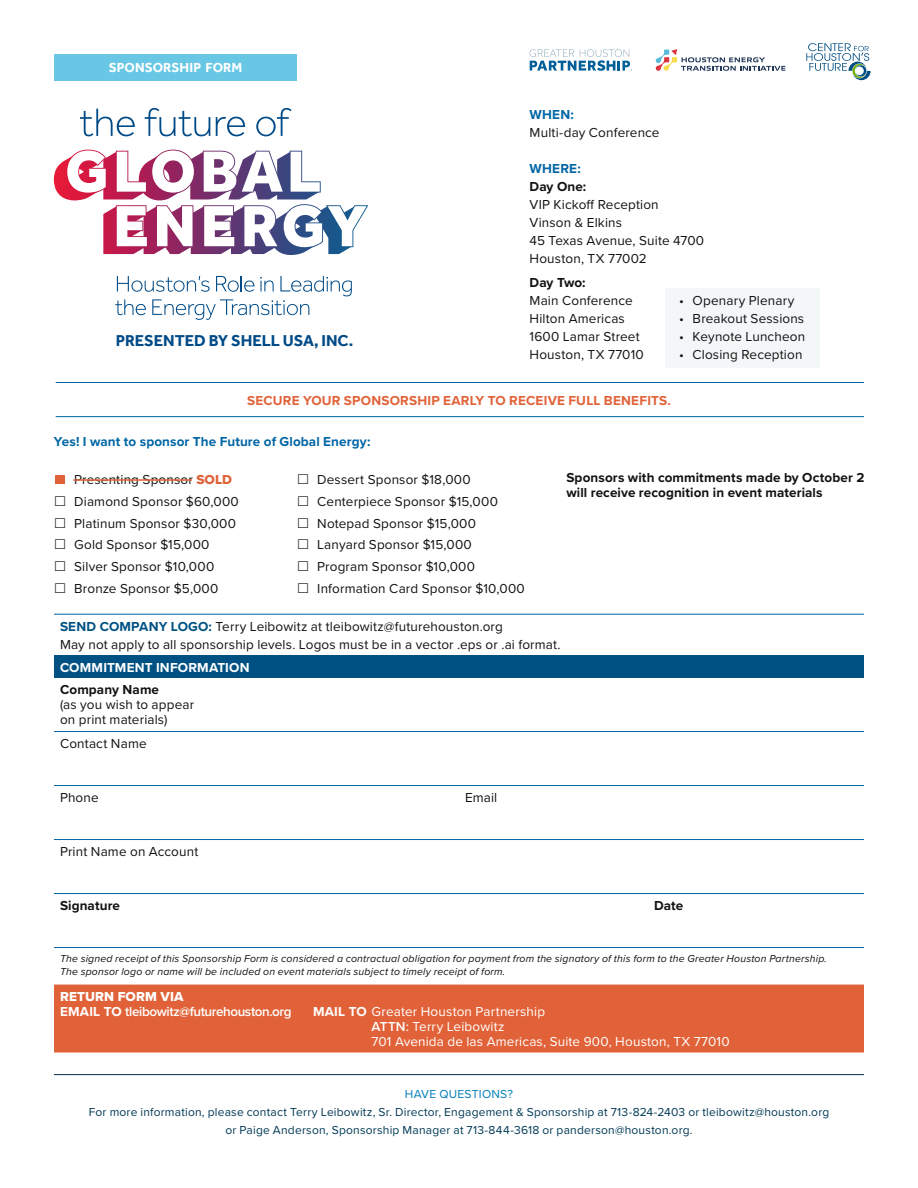
<style>
.page{position:relative;width:918px;height:1188px;background:#fff}
.page>*{position:absolute;margin:0;border:0;box-sizing:border-box;transform-origin:0 0}
.t1{font:700 16.2px "Effra";color:#004b87}
.t2{font:13.5px/21.8px "Proxima Nova";letter-spacing:.01em;color:#121212}
.t3{font:700 13.5px/15px "Proxima Nova";letter-spacing:.01em;color:#121212}
.t4{font:13.5px/15px "Proxima Nova";letter-spacing:.01em;color:#fff}
.t5{font:700 13.5px "Proxima Nova";letter-spacing:.01em;color:#0066a5}
.t6{font:700 13.5px "Proxima Nova";letter-spacing:.015em;color:#e16238}
.t7{font:600 13.5px "Proxima Nova";letter-spacing:-.03em;color:#fff}
.t8{font:700 13.5px "Proxima Nova";letter-spacing:.015em;color:#fff}
.t9{font:700 13.5px "Effra";letter-spacing:.005em;color:#fff}
.t10{font:13.5px "Proxima Nova Extrabld";letter-spacing:.01em;color:#fff}
.t11{font:12px/18px "Proxima Nova";letter-spacing:.015em;color:#003a56;text-align:center}
.t12{font:12px "Proxima Nova";letter-spacing:.02em;color:#007dba}
.t13{font:italic 10.5px/13.5px "Proxima Nova";letter-spacing:.015em;color:#121212}
.s1{font-family:"Proxima Nova Extrabld";color:#e16238}
.s2{font-weight:700;color:#005183}
.s3{font-weight:700}
.s4{font-weight:600}
.s5{font-weight:500}
</style>
<div class="page">
<div style="left:54px;top:54px;width:243px;height:27px;background:#67c7e4"></div>
<svg style="left:530px;top:49px;width:102px;height:22px"></svg>
<svg style="left:656px;top:49px;width:130px;height:22px"></svg>
<svg style="left:806px;top:43px;width:65px;height:37px"></svg>
<hr style="left:54px;top:1074px;width:810px;height:1px;background:#002e4a">
<div style="left:666px;top:288px;width:154px;height:79px;background:#f3f7f8"></div>
<div style="left:54px;top:655px;width:810px;height:23px;background:#005183"></div>
<div style="left:54px;top:985px;width:810px;height:68px;background:#e16238"></div>
<hr style="left:54px;top:614px;width:253px;height:1px;background:#0066a5">
<hr style="left:307px;top:614px;width:152px;height:1px;background:#0066a5">
<hr style="left:459px;top:614px;width:189px;height:1px;background:#0066a5">
<hr style="left:648px;top:614px;width:216px;height:1px;background:#0066a5">
<hr style="left:54px;top:731px;width:253px;height:1px;background:#0066a5">
<hr style="left:307px;top:731px;width:152px;height:1px;background:#0066a5">
<hr style="left:459px;top:731px;width:189px;height:1px;background:#0066a5">
<hr style="left:648px;top:731px;width:216px;height:1px;background:#0066a5">
<hr style="left:54px;top:785px;width:253px;height:1px;background:#0066a5">
<hr style="left:307px;top:785px;width:152px;height:1px;background:#0066a5">
<hr style="left:459px;top:785px;width:189px;height:1px;background:#0066a5">
<hr style="left:648px;top:785px;width:216px;height:1px;background:#0066a5">
<hr style="left:54px;top:839px;width:253px;height:1px;background:#0066a5">
<hr style="left:307px;top:839px;width:152px;height:1px;background:#0066a5">
<hr style="left:459px;top:839px;width:189px;height:1px;background:#0066a5">
<hr style="left:648px;top:839px;width:216px;height:1px;background:#0066a5">
<hr style="left:54px;top:893px;width:253px;height:1px;background:#0066a5">
<hr style="left:307px;top:893px;width:152px;height:1px;background:#0066a5">
<hr style="left:459px;top:893px;width:189px;height:1px;background:#0066a5">
<hr style="left:648px;top:893px;width:216px;height:1px;background:#0066a5">
<hr style="left:54px;top:947px;width:253px;height:1px;background:#0066a5">
<hr style="left:307px;top:947px;width:152px;height:1px;background:#0066a5">
<hr style="left:459px;top:947px;width:189px;height:1px;background:#0066a5">
<hr style="left:648px;top:947px;width:216px;height:1px;background:#0066a5">
<hr style="left:56px;top:382px;width:808px;height:1px;background:#0066a5">
<hr style="left:56px;top:416px;width:808px;height:1px;background:#0066a5">
<svg style="left:80px;top:109px;width:55px;height:27px"></svg>
<svg style="left:145px;top:108px;width:65px;height:28px"></svg>
<svg style="left:216px;top:117px;width:29px;height:19px"></svg>
<svg style="left:256px;top:108px;width:36px;height:28px"></svg>
<svg style="left:115px;top:276px;width:237px;height:44px"></svg>
<svg style="left:54px;top:150px;width:313px;height:105px"></svg>
<hr style="left:73px;top:479px;width:119px;height:2px;background:#e16238">
<div style="left:56px;top:475px;width:9px;height:9px;background:#e16238"></div>
<p class="t9" style="left:109px;top:59px;width:135px">SPONSORSHIP FORM</p>
<p class="t1" style="left:116px;top:331px;width:239px">PRESENTED BY SHELL USA, INC.</p>
<p class="t5" style="left:530px;top:104px;width:46px">WHEN:</p>
<p class="t2" style="left:530px;top:121px;width:131px">Multi-day Conference</p>
<p class="t5" style="left:530px;top:158px;width:53px">WHERE:</p>
<p class="t3" style="left:530px;top:178px;width:58px">Day One:</p>
<p class="t2" style="left:530px;top:195px;width:176px;line-height:18px">VIP Kickoff Reception<br>Vinson &amp; Elkins<br>45 Texas Avenue, Suite 4700<br>Houston, TX 77002</p>
<p class="t3" style="left:530px;top:275px;width:57px">Day Two:</p>
<p class="t2" style="left:530px;top:291px;width:116px;line-height:18px">Main Conference<br>Hilton Americas<br>1600 Lamar Street<br>Houston, TX 77010</p>
<p class="t2" style="left:679px;top:289px;width:117px">• Openary Plenary</p>
<p class="t2" style="left:679px;top:307px;width:127px">• Breakout Sessions</p>
<p class="t2" style="left:679px;top:325px;width:127px">• Keynote Luncheon</p>
<p class="t2" style="left:679px;top:343px;width:125px">• Closing Reception</p>
<p class="t6" style="left:247px;top:390px;width:425px">SECURE YOUR SPONSORSHIP EARLY TO RECEIVE FULL BENEFITS.</p>
<p class="t5" style="left:54px;top:432px;width:318px">Yes! I want to sponsor The Future of Global Energy:</p>
<p class="t2" style="left:74px;top:468px;width:166px">Presenting Sponsor <span class="s1">SOLD<br></span>Diamond Sponsor $60,000<br>Platinum Sponsor $30,000<br>Gold Sponsor $15,000<br>Silver Sponsor $10,000<br>Bronze Sponsor $5,000</p>
<p class="t2" style="left:317px;top:468px;width:209px">Dessert Sponsor $18,000<br>Centerpiece Sponsor $15,000<br>Notepad Sponsor $15,000<br>Lanyard Sponsor $15,000<br>Program Sponsor $10,000<br>Information Card Sponsor $10,000</p>
<p class="t3" style="left:566px;top:470px;width:300px">Sponsors with commitments made by October 2 will receive recognition in event materials</p>
<p class="t2" style="left:60px;top:617px;width:502px;line-height:18px"><span class="s2">SEND COMPANY LOGO:</span> Terry Leibowitz at tleibowitz@futurehouston.org<br>May not apply to all sponsorship levels. Logos must be in a vector .eps or .ai format.</p>
<p class="t8" style="left:60px;top:657px;width:191px">COMMITMENT INFORMATION</p>
<p class="t3" style="left:60px;top:682px;width:101px">Company Name</p>
<p class="t2" style="left:60px;top:697px;width:136px;line-height:15px">(as you wish to appear on print materials)</p>
<p class="t2" style="left:60px;top:732px;width:88px">Contact Name</p>
<p class="t2" style="left:60px;top:786px;width:40px">Phone</p>
<p class="t2" style="left:465px;top:786px;width:34px">Email</p>
<p class="t2" style="left:60px;top:840px;width:140px">Print Name on Account</p>
<p class="t3" style="left:60px;top:898px;width:62px">Signature</p>
<p class="t3" style="left:654px;top:898px;width:31px">Date</p>
<p class="t13" style="left:60px;top:951px;width:769px">The signed receipt of this Sponsorship Form is considered a contractual obligation for payment from the signatory of this form to the Greater Houston Partnership.<br>The sponsor logo or name will be included on event materials subject to timely receipt of form.</p>
<p class="t10" style="left:60px;top:987px;width:125px">RETURN FORM VIA</p>
<p class="t7" style="left:60px;top:1002px;width:233px"><span class="s3">EMAIL TO</span> tleibowitz@futurehouston.org</p>
<p class="t4" style="left:372px;top:1004px;width:360px;text-indent:-58px"><span class="s3">MAIL TO</span> Greater Houston Partnership<br><span class="s4">ATTN</span><span class="s5">:</span> Terry Leibowitz<br>701 Avenida de las Americas, Suite 900, Houston, TX 77010</p>
<p class="t12" style="left:405px;top:1085px;width:110px">HAVE QUESTIONS?</p>
<p class="t11" style="left:89px;top:1102px;width:742px">For more information, please contact Terry Leibowitz, Sr. Director, Engagement &amp; Sponsorship at 713-824-2403 or tleibowitz@houston.org or Paige Anderson, Sponsorship Manager at 713-844-3618 or panderson@houston.org.</p>
</div>
